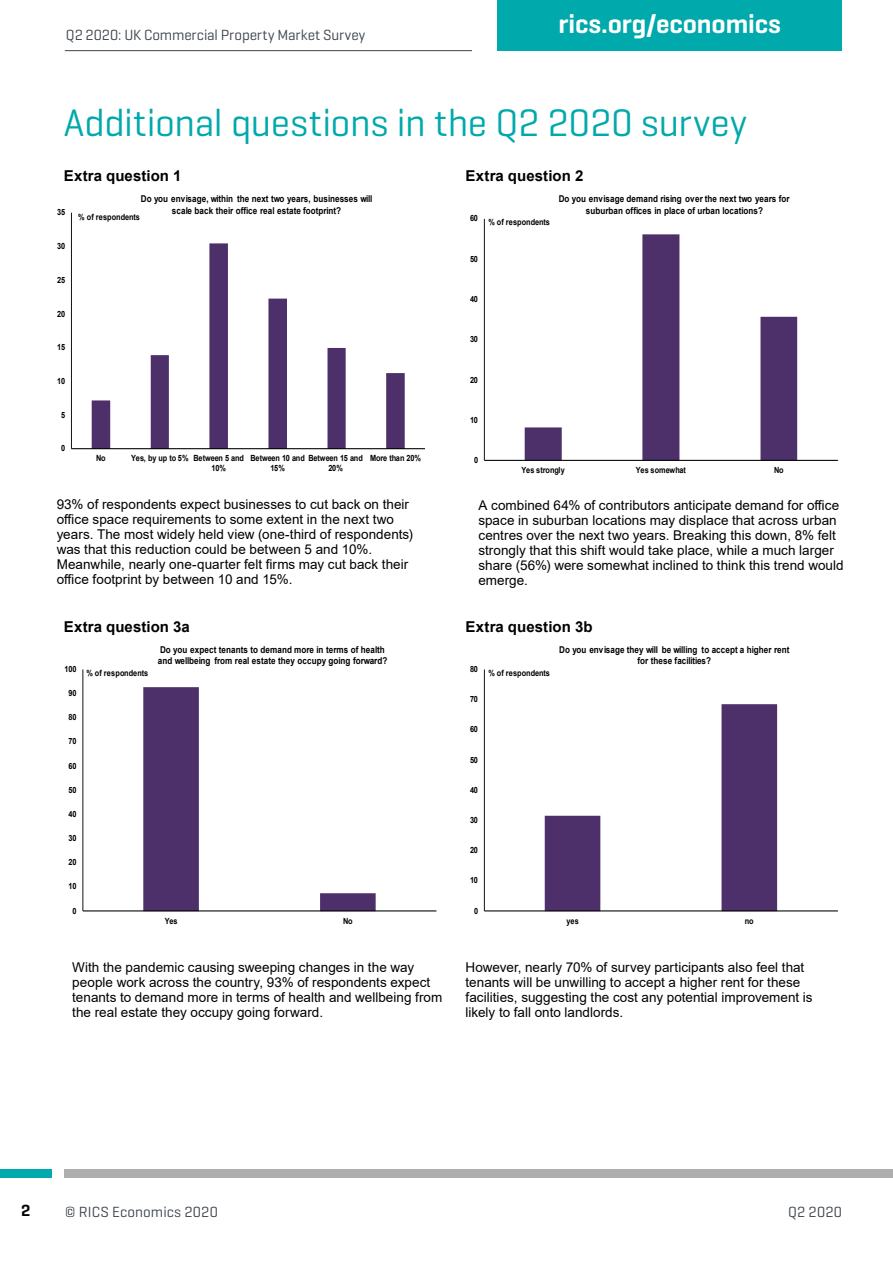
<style>
.page{position:relative;width:893px;height:1263px;background:#fff}
.page>*{position:absolute;margin:0;border:0;box-sizing:border-box;transform-origin:0 0}
.t1{font:39px "Geogrotesque";letter-spacing:-.005em;color:#00a9ab}
.t2{font:600 27px "Geogrotesque";letter-spacing:-.005em;color:#fff}
.t3{font:600 16.5px "Geogrotesque";color:#000}
.t4{font:15px "Geogrotesque";letter-spacing:.005em;color:#3d444c}
.t5{font:700 15px "Arial";letter-spacing:.005em;color:#000}
.t6{font:13.5px/15px "Arial";color:#000}
.t7{font:700 9.45px/11.2px "Arial";letter-spacing:.01em;color:#000;text-align:center;scale:.86 1}
.t8{font:700 8.55px/9.6px "Arial";letter-spacing:-.03em;color:#000;scale:.86 1}
.t9{font:700 8.55px "Arial";letter-spacing:.02em;color:#000;scale:.86 1}
</style>
<div class="page">
<div style="left:497px;top:0;width:345px;height:51px;background:#00a9ab"></div>
<hr style="left:65px;top:50px;width:407px;height:1px;background:#3d444c">
<div style="left:0;top:1169px;width:51px;height:9px;background:#00a9ab"></div>
<div style="left:64px;top:1169px;width:829px;height:9px;background:#aeaeae"></div>
<svg style="left:143px;top:687px;width:233px;height:224px"></svg>
<hr style="left:83px;top:669px;width:1px;height:242px;background:#000">
<hr style="left:83px;top:911px;width:353px;height:1px;background:#000">
<svg style="left:525px;top:234px;width:272px;height:226px"></svg>
<hr style="left:484px;top:219px;width:1px;height:241px;background:#000">
<hr style="left:484px;top:460px;width:354px;height:1px;background:#000">
<svg style="left:545px;top:704px;width:232px;height:207px"></svg>
<hr style="left:484px;top:669px;width:1px;height:242px;background:#000">
<hr style="left:484px;top:911px;width:354px;height:1px;background:#000">
<svg style="left:92px;top:243px;width:313px;height:205px"></svg>
<hr style="left:71px;top:213px;width:1px;height:236px;background:#000">
<hr style="left:71px;top:448px;width:354px;height:1px;background:#000">
<p class="t4" style="left:66px;top:25px;width:301px">Q2 2020: UK Commercial Property Market Survey</p>
<h2 class="t2" style="left:559px;top:7px;width:224px">rics.org/economics</h2>
<h1 class="t1" style="left:64px;top:98px;width:685px">Additional questions in the Q2 2020 survey</h1>
<p class="t5" style="left:64px;top:165px;width:119px">Extra question 1</p>
<p class="t8" style="left:57px;top:208px;width:11px">35</p>
<p class="t8" style="left:57px;top:241px;width:11px">30</p>
<p class="t8" style="left:57px;top:275px;width:11px">25</p>
<p class="t8" style="left:57px;top:309px;width:11px">20</p>
<p class="t8" style="left:57px;top:343px;width:11px">15</p>
<p class="t8" style="left:57px;top:376px;width:11px">10</p>
<p class="t8" style="left:61px;top:410px;width:6px">5</p>
<p class="t8" style="left:61px;top:444px;width:6px">0</p>
<p class="t7" style="left:141px;top:194px;width:271px">Do you envisage, within the next two years, businesses will scale back their office real estate footprint?</p>
<p class="t9" style="left:78px;top:211px;width:73px">% of respondents</p>
<p class="t8" style="left:96px;top:454px;width:13px">No</p>
<p class="t8" style="left:212px;top:454px;width:39px;text-indent:-80px">Yes, by up to 5% Between 5 and<br>10%</p>
<p class="t8" style="left:270px;top:454px;width:109px;text-indent:-20px">Between 10 and Between 15 and<br>15%</p>
<p class="t8" style="left:328px;top:463px;width:19px">20%</p>
<p class="t8" style="left:370px;top:454px;width:61px">More than 20%</p>
<p class="t5" style="left:466px;top:165px;width:119px">Extra question 2</p>
<p class="t8" style="left:470px;top:214px;width:11px">60</p>
<p class="t9" style="left:488px;top:216px;width:73px">% of respondents</p>
<p class="t7" style="left:559px;top:194px;width:270px">Do you envisage demand rising over the next two years for suburban offices in place of urban locations?</p>
<p class="t8" style="left:470px;top:254px;width:11px">50</p>
<p class="t8" style="left:470px;top:294px;width:11px">40</p>
<p class="t8" style="left:470px;top:335px;width:11px">30</p>
<p class="t8" style="left:470px;top:375px;width:11px">20</p>
<p class="t8" style="left:470px;top:415px;width:11px">10</p>
<p class="t8" style="left:474px;top:455px;width:6px">0</p>
<p class="t8" style="left:521px;top:465px;width:52px">Yes strongly</p>
<p class="t8" style="left:636px;top:465px;width:60px">Yes somewhat</p>
<p class="t8" style="left:774px;top:465px;width:13px">No</p>
<p class="t6" style="left:57px;top:497px;width:358px">93% of respondents expect businesses to cut back on their office space requirements to some extent in the next two years. The most widely held view (one-third of respondents) was that this reduction could be between 5 and 10%.<br>Meanwhile, nearly one-quarter felt firms may cut back their office footprint by between 10 and 15%.</p>
<p class="t6" style="left:478px;top:498px;width:367px">A combined 64% of contributors anticipate demand for office space in suburban locations may displace that across urban centres over the next two years. Breaking this down, 8% felt strongly that this shift would take place, while a much larger share (56%) were somewhat inclined to think this trend would emerge.</p>
<p class="t5" style="left:64px;top:616px;width:128px">Extra question 3a</p>
<p class="t8" style="left:65px;top:664px;width:16px">100</p>
<p class="t8" style="left:69px;top:688px;width:11px">90</p>
<p class="t8" style="left:69px;top:713px;width:11px">80</p>
<p class="t8" style="left:69px;top:737px;width:11px">70</p>
<p class="t8" style="left:69px;top:761px;width:11px">60</p>
<p class="t8" style="left:69px;top:785px;width:11px">50</p>
<p class="t8" style="left:69px;top:809px;width:11px">40</p>
<p class="t8" style="left:69px;top:833px;width:11px">30</p>
<p class="t8" style="left:69px;top:858px;width:11px">20</p>
<p class="t8" style="left:69px;top:882px;width:11px">10</p>
<p class="t8" style="left:73px;top:906px;width:6px">0</p>
<p class="t9" style="left:86px;top:666px;width:73px">% of respondents</p>
<p class="t7" style="left:158px;top:644px;width:268px;text-align:left">Do you expect tenants to demand more in terms of health and wellbeing from real estate they occupy going forward?</p>
<p class="t8" style="left:165px;top:916px;width:17px">Yes</p>
<p class="t8" style="left:343px;top:916px;width:13px">No</p>
<p class="t5" style="left:466px;top:616px;width:128px">Extra question 3b</p>
<p class="t8" style="left:470px;top:664px;width:11px">80</p>
<p class="t8" style="left:470px;top:694px;width:11px">70</p>
<p class="t8" style="left:470px;top:725px;width:11px">60</p>
<p class="t8" style="left:470px;top:755px;width:11px">50</p>
<p class="t8" style="left:470px;top:785px;width:11px">40</p>
<p class="t8" style="left:470px;top:815px;width:11px">30</p>
<p class="t8" style="left:470px;top:845px;width:11px">20</p>
<p class="t8" style="left:470px;top:876px;width:11px">10</p>
<p class="t8" style="left:474px;top:906px;width:6px">0</p>
<p class="t9" style="left:488px;top:666px;width:73px">% of respondents</p>
<p class="t7" style="left:559px;top:644px;width:269px">Do you envisage they will be willing to accept a higher rent for these facilities?</p>
<p class="t8" style="left:567px;top:916px;width:16px">yes</p>
<p class="t8" style="left:745px;top:916px;width:12px">no</p>
<p class="t6" style="left:72px;top:959px;width:372px">With the pandemic causing sweeping changes in the way people work across the country, 93% of respondents expect tenants to demand more in terms of health and wellbeing from the real estate they occupy going forward.</p>
<p class="t6" style="left:466px;top:959px;width:348px">However, nearly 70% of survey participants also feel that tenants will be unwilling to accept a higher rent for these facilities, suggesting the cost any potential improvement is likely to fall onto landlords.</p>
<p class="t3" style="left:21px;top:1200px;width:11px">2</p>
<p class="t4" style="left:65px;top:1202px;width:154px">© RICS Economics 2020</p>
<p class="t4" style="left:788px;top:1202px;width:55px">Q2 2020</p>
</div>
